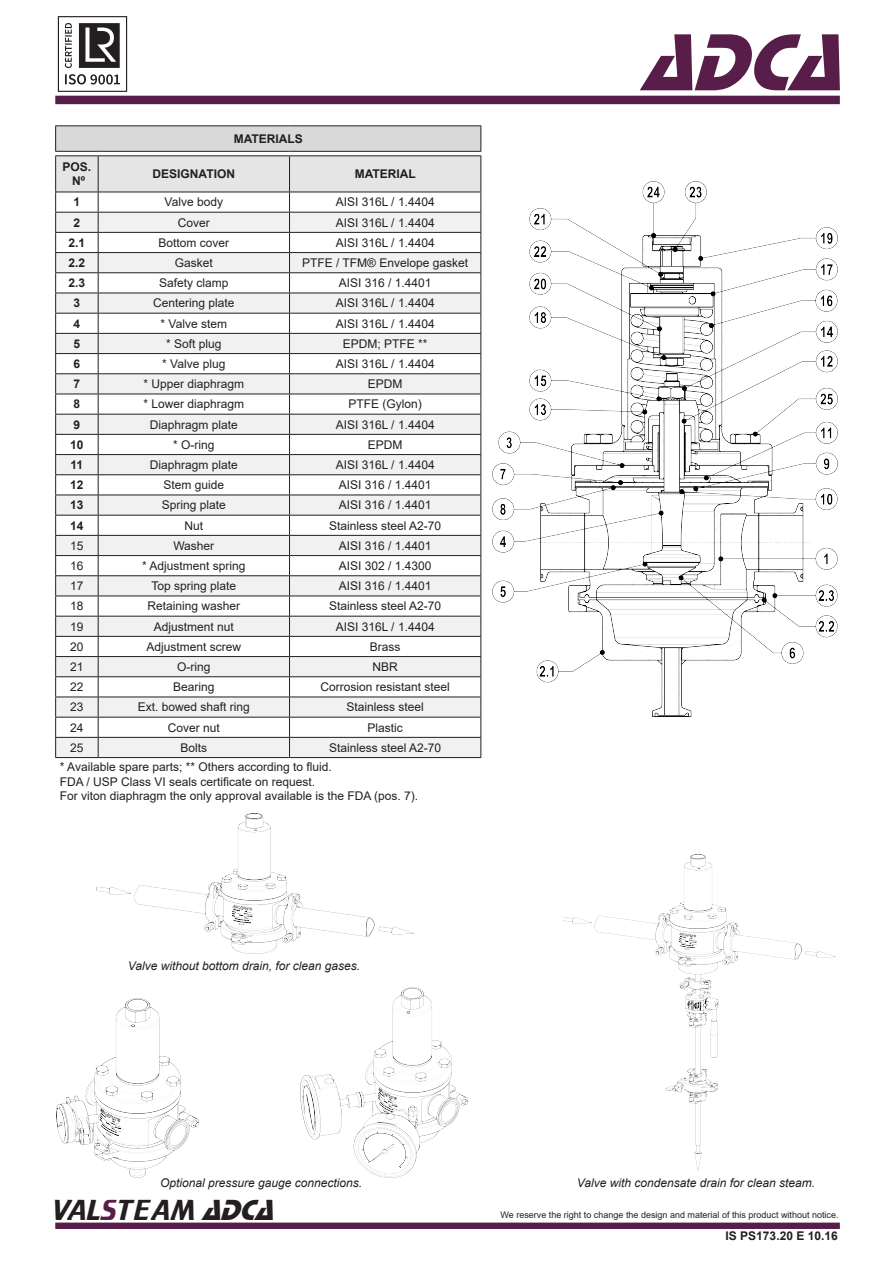
<style>
.page{position:relative;width:893px;height:1263px;background:#fff}
.page>*{position:absolute;margin:0;border:0;box-sizing:border-box;transform-origin:0 0}
.t1{font:italic 84px "Stop D";color:#581d49}
.t2{font:30px "Trekker";color:#231f20}
.Estilo_de_parágrafo{font:12px "Arial";color:#231f20}
.t3{font:italic 12px "Arial";color:#231f20}
.Estilo_de_parágrafo-2{font:700 12px "Arial";color:#231f20}
.t4{font:9px "Arial";color:#231f20}
.s1{color:#581d49}
.s2{font-family:"Stop D";font-style:italic}
</style>
<div class="page">
<div style="left:55px;top:96px;width:785px;height:8px;background:#561d4a"></div>
<div style="left:55px;top:1222px;width:785px;height:7px;background:#581d49;border:2px solid #581d49"></div>
<img style="left:57px;top:16px;width:71px;height:76px">
<hr style="left:55px;top:125px;width:43px;height:1px;background:#231f20">
<hr style="left:98px;top:125px;width:192px;height:1px;background:#231f20">
<hr style="left:290px;top:125px;width:191px;height:1px;background:#231f20">
<svg style="left:55px;top:126px;width:426px;height:631px"></svg>
<hr style="left:55px;top:757px;width:43px;height:1px;background:#231f20">
<hr style="left:98px;top:757px;width:192px;height:1px;background:#231f20">
<hr style="left:290px;top:757px;width:191px;height:1px;background:#231f20">
<img style="left:492px;top:181px;width:346px;height:535px">
<img style="left:96px;top:814px;width:318px;height:140px">
<img style="left:56px;top:998px;width:142px;height:179px">
<img style="left:300px;top:988px;width:168px;height:190px">
<img style="left:563px;top:854px;width:272px;height:317px">
<p class="Estilo_de_parágrafo-2" style="left:63px;top:158px;width:30px">POS.</p>
<p class="Estilo_de_parágrafo-2" style="left:72px;top:173px;width:15px">Nº</p>
<p class="Estilo_de_parágrafo-2" style="left:234px;top:130px;width:71px">MATERIALS</p>
<p class="Estilo_de_parágrafo-2" style="left:153px;top:166px;width:84px">DESIGNATION</p>
<p class="Estilo_de_parágrafo-2" style="left:355px;top:166px;width:63px">MATERIAL</p>
<p class="Estilo_de_parágrafo-2" style="left:74px;top:194px;width:8px">1</p>
<p class="Estilo_de_parágrafo" style="left:165px;top:194px;width:60px">Valve body</p>
<p class="Estilo_de_parágrafo" style="left:336px;top:194px;width:100px">AISI 316L / 1.4404</p>
<p class="Estilo_de_parágrafo-2" style="left:74px;top:214px;width:8px">2</p>
<p class="Estilo_de_parágrafo" style="left:178px;top:214px;width:34px">Cover</p>
<p class="Estilo_de_parágrafo" style="left:336px;top:214px;width:100px">AISI 316L / 1.4404</p>
<p class="Estilo_de_parágrafo-2" style="left:69px;top:234px;width:18px">2.1</p>
<p class="Estilo_de_parágrafo" style="left:158px;top:234px;width:72px">Bottom cover</p>
<p class="Estilo_de_parágrafo" style="left:336px;top:234px;width:100px">AISI 316L / 1.4404</p>
<p class="Estilo_de_parágrafo-2" style="left:69px;top:254px;width:18px">2.2</p>
<p class="Estilo_de_parágrafo" style="left:175px;top:255px;width:40px">Gasket</p>
<p class="Estilo_de_parágrafo" style="left:302px;top:255px;width:168px">PTFE / TFM® Envelope gasket</p>
<p class="Estilo_de_parágrafo-2" style="left:69px;top:275px;width:18px">2.3</p>
<p class="Estilo_de_parágrafo" style="left:159px;top:275px;width:71px">Safety clamp</p>
<p class="Estilo_de_parágrafo" style="left:339px;top:275px;width:94px">AISI 316 / 1.4401</p>
<p class="Estilo_de_parágrafo-2" style="left:74px;top:295px;width:8px">3</p>
<p class="Estilo_de_parágrafo" style="left:153px;top:295px;width:83px">Centering plate</p>
<p class="Estilo_de_parágrafo" style="left:336px;top:295px;width:100px">AISI 316L / 1.4404</p>
<p class="Estilo_de_parágrafo-2" style="left:74px;top:315px;width:8px">4</p>
<p class="Estilo_de_parágrafo" style="left:161px;top:315px;width:68px">* Valve stem</p>
<p class="Estilo_de_parágrafo" style="left:336px;top:315px;width:100px">AISI 316L / 1.4404</p>
<p class="Estilo_de_parágrafo-2" style="left:74px;top:335px;width:8px">5</p>
<p class="Estilo_de_parágrafo" style="left:166px;top:335px;width:57px">* Soft plug</p>
<p class="Estilo_de_parágrafo" style="left:343px;top:335px;width:86px">EPDM; PTFE **</p>
<p class="Estilo_de_parágrafo-2" style="left:74px;top:355px;width:8px">6</p>
<p class="Estilo_de_parágrafo" style="left:162px;top:356px;width:65px">* Valve plug</p>
<p class="Estilo_de_parágrafo" style="left:336px;top:356px;width:100px">AISI 316L / 1.4404</p>
<p class="Estilo_de_parágrafo-2" style="left:74px;top:376px;width:8px">7</p>
<p class="Estilo_de_parágrafo" style="left:143px;top:376px;width:102px">* Upper diaphragm</p>
<p class="Estilo_de_parágrafo" style="left:368px;top:376px;width:36px">EPDM</p>
<p class="Estilo_de_parágrafo-2" style="left:74px;top:396px;width:8px">8</p>
<p class="Estilo_de_parágrafo" style="left:143px;top:396px;width:102px">* Lower diaphragm</p>
<p class="Estilo_de_parágrafo" style="left:349px;top:396px;width:75px">PTFE (Gylon)</p>
<p class="Estilo_de_parágrafo-2" style="left:74px;top:416px;width:8px">9</p>
<p class="Estilo_de_parágrafo" style="left:150px;top:416px;width:90px">Diaphragm plate</p>
<p class="Estilo_de_parágrafo" style="left:336px;top:416px;width:100px">AISI 316L / 1.4404</p>
<p class="Estilo_de_parágrafo-2" style="left:70px;top:436px;width:15px">10</p>
<p class="Estilo_de_parágrafo" style="left:173px;top:436px;width:43px">* O-ring</p>
<p class="Estilo_de_parágrafo" style="left:368px;top:436px;width:36px">EPDM</p>
<p class="Estilo_de_parágrafo-2" style="left:71px;top:456px;width:14px">11</p>
<p class="Estilo_de_parágrafo" style="left:150px;top:457px;width:90px">Diaphragm plate</p>
<p class="Estilo_de_parágrafo" style="left:336px;top:457px;width:100px">AISI 316L / 1.4404</p>
<p class="Estilo_de_parágrafo-2" style="left:70px;top:477px;width:15px">12</p>
<p class="Estilo_de_parágrafo" style="left:163px;top:477px;width:62px">Stem guide</p>
<p class="Estilo_de_parágrafo" style="left:339px;top:477px;width:94px">AISI 316 / 1.4401</p>
<p class="Estilo_de_parágrafo-2" style="left:70px;top:497px;width:15px">13</p>
<p class="Estilo_de_parágrafo" style="left:162px;top:497px;width:66px">Spring plate</p>
<p class="Estilo_de_parágrafo" style="left:339px;top:497px;width:94px">AISI 316 / 1.4401</p>
<p class="Estilo_de_parágrafo-2" style="left:70px;top:517px;width:15px">14</p>
<p class="Estilo_de_parágrafo" style="left:185px;top:517px;width:20px">Nut</p>
<p class="Estilo_de_parágrafo" style="left:329px;top:517px;width:114px">Stainless steel A2-70</p>
<p class="Estilo_de_parágrafo" style="left:70px;top:537px;width:15px">15</p>
<p class="Estilo_de_parágrafo" style="left:173px;top:537px;width:42px">Washer</p>
<p class="Estilo_de_parágrafo" style="left:339px;top:537px;width:94px">AISI 316 / 1.4401</p>
<p class="Estilo_de_parágrafo" style="left:70px;top:557px;width:15px">16</p>
<p class="Estilo_de_parágrafo" style="left:142px;top:557px;width:105px">* Adjustment spring</p>
<p class="Estilo_de_parágrafo" style="left:339px;top:557px;width:94px">AISI 302 / 1.4300</p>
<p class="Estilo_de_parágrafo" style="left:70px;top:578px;width:15px">17</p>
<p class="Estilo_de_parágrafo" style="left:151px;top:578px;width:86px">Top spring plate</p>
<p class="Estilo_de_parágrafo" style="left:339px;top:578px;width:94px">AISI 316 / 1.4401</p>
<p class="Estilo_de_parágrafo" style="left:70px;top:598px;width:15px">18</p>
<p class="Estilo_de_parágrafo" style="left:147px;top:598px;width:94px">Retaining washer</p>
<p class="Estilo_de_parágrafo" style="left:329px;top:598px;width:114px">Stainless steel A2-70</p>
<p class="Estilo_de_parágrafo" style="left:70px;top:618px;width:15px">19</p>
<p class="Estilo_de_parágrafo" style="left:154px;top:618px;width:82px">Adjustment nut</p>
<p class="Estilo_de_parágrafo" style="left:336px;top:618px;width:100px">AISI 316L / 1.4404</p>
<p class="Estilo_de_parágrafo" style="left:70px;top:638px;width:15px">20</p>
<p class="Estilo_de_parágrafo" style="left:146px;top:638px;width:96px">Adjustment screw</p>
<p class="Estilo_de_parágrafo" style="left:370px;top:638px;width:32px">Brass</p>
<p class="Estilo_de_parágrafo" style="left:70px;top:658px;width:15px">21</p>
<p class="Estilo_de_parágrafo" style="left:177px;top:658px;width:35px">O-ring</p>
<p class="Estilo_de_parágrafo" style="left:373px;top:658px;width:27px">NBR</p>
<p class="Estilo_de_parágrafo" style="left:70px;top:679px;width:15px">22</p>
<p class="Estilo_de_parágrafo" style="left:173px;top:679px;width:43px">Bearing</p>
<p class="Estilo_de_parágrafo" style="left:320px;top:679px;width:131px">Corrosion resistant steel</p>
<p class="Estilo_de_parágrafo" style="left:70px;top:699px;width:15px">23</p>
<p class="Estilo_de_parágrafo" style="left:138px;top:699px;width:114px">Ext. bowed shaft ring</p>
<p class="Estilo_de_parágrafo" style="left:346px;top:699px;width:79px">Stainless steel</p>
<p class="Estilo_de_parágrafo" style="left:70px;top:719px;width:15px">24</p>
<p class="Estilo_de_parágrafo" style="left:168px;top:719px;width:54px">Cover nut</p>
<p class="Estilo_de_parágrafo" style="left:368px;top:719px;width:37px">Plastic</p>
<p class="Estilo_de_parágrafo" style="left:70px;top:739px;width:15px">25</p>
<p class="Estilo_de_parágrafo" style="left:181px;top:739px;width:28px">Bolts</p>
<p class="Estilo_de_parágrafo" style="left:329px;top:739px;width:114px">Stainless steel A2-70</p>
<p class="Estilo_de_parágrafo" style="left:60px;top:759px;width:273px">* Available spare parts; ** Others according to fluid.</p>
<p class="Estilo_de_parágrafo" style="left:60px;top:773px;width:257px">FDA / USP Class VI seals certificate on request.</p>
<p class="Estilo_de_parágrafo" style="left:60px;top:787px;width:360px">For viton diaphragm the only approval available is the FDA (pos. 7).</p>
<p class="t3" style="left:128px;top:958px;width:234px">Valve without bottom drain, for clean gases.</p>
<h1 class="t1" style="left:641px;top:14px;width:227px">ADCA</h1>
<p class="t3" style="left:160px;top:1175px;width:204px">Optional pressure gauge connections.</p>
<p class="t3" style="left:577px;top:1175px;width:240px">Valve with condensate drain for clean steam.</p>
<p class="t2" style="left:52px;top:1193px;width:232px">VAL<span class="s1">S</span>TEAM <span class="s2">ADCA</span></p>
<p class="t4" style="left:501px;top:1209px;width:340px">We reserve the right to change the design and material of this product without notice.</p>
<p class="Estilo_de_parágrafo-2" style="left:726px;top:1227px;width:114px">IS PS173.20 E 10.16</p>
</div>
